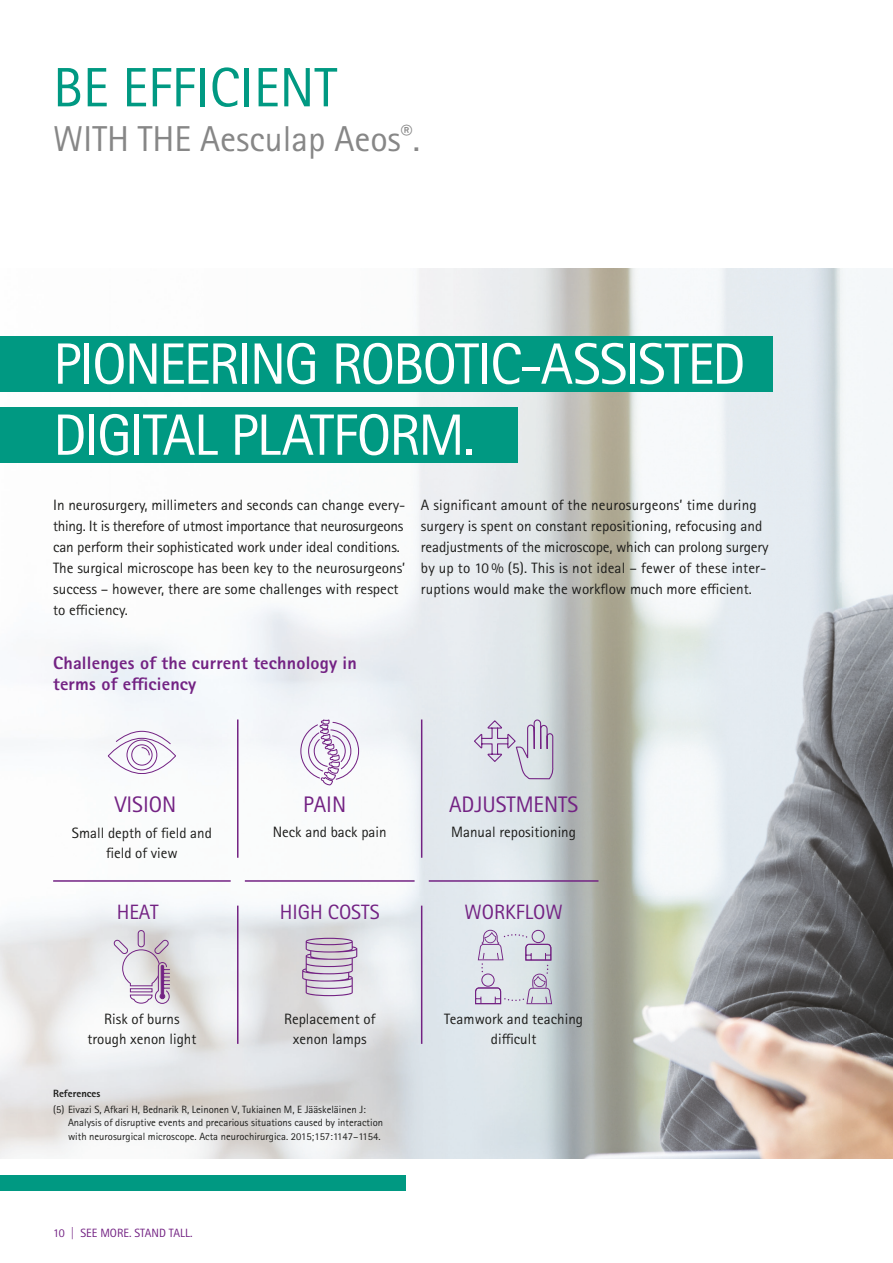
<style>
.page{position:relative;width:893px;height:1263px;background:#fff}
.page>*{position:absolute;margin:0;border:0;box-sizing:border-box;transform-origin:0 0}
.t1{font:58.35px/71.1px "Rotis Sans Serif Pro";letter-spacing:-.035em;color:#fff}
.t2{font:55.5px "Rotis Sans Serif Pro";color:#009982}
.t3{font:36px "Rotis Sans Serif Pro";color:#878787}
.t4{font:22.5px "Rotis Sans Serif Pro";color:#732283}
.t5{font:20.7px "Rotis Sans Serif Pro";color:#732283}
.t6{font:800 18px/21px "Rotis Sans Serif Pro";letter-spacing:.01em;color:#732283}
.t7{font:15px/21px "Rotis Sans Serif Pro";color:#1d1d1b;text-align:center}
.t8{font:12px "Rotis Sans Serif Pro";color:#732283}
.t9{font:10.5px/13.5px "Rotis Sans Serif Pro";color:#1d1d1b}
.t10{font:800 10.5px "Rotis Sans Serif Pro";color:#1d1d1b}
</style>
<div class="page">
<img style="left:0;top:269px;width:893px;height:890px">
<div style="left:0;top:336px;width:773px;height:55px;background:#009982"></div>
<div style="left:0;top:407px;width:518px;height:55px;background:#009982"></div>
<div style="left:0;top:1175px;width:405px;height:16px;background:#009982"></div>
<svg style="left:474px;top:719px;width:79px;height:60px"></svg>
<svg style="left:114px;top:930px;width:56px;height:74px"></svg>
<svg style="left:302px;top:938px;width:55px;height:58px"></svg>
<svg style="left:300px;top:719px;width:59px;height:66px"></svg>
<svg style="left:108px;top:731px;width:68px;height:43px"></svg>
<svg style="left:475px;top:930px;width:77px;height:74px"></svg>
<hr style="left:237px;top:719px;width:2px;height:139px;background:#732283">
<hr style="left:237px;top:906px;width:2px;height:138px;background:#732283">
<hr style="left:421px;top:719px;width:1px;height:139px;background:#732283">
<hr style="left:421px;top:906px;width:1px;height:138px;background:#732283">
<hr style="left:53px;top:880px;width:178px;height:2px;background:#732283">
<hr style="left:245px;top:880px;width:170px;height:2px;background:#732283">
<hr style="left:429px;top:880px;width:169px;height:2px;background:#732283">
<h2 class="t2" style="left:53px;top:55px;width:285px">BE EFFICIENT</h2>
<h3 class="t3" style="left:53px;top:118px;width:368px">WITH THE Aesculap Aeos<sup>®</sup>.</h3>
<h1 class="t1" style="left:53px;top:329px;width:694px">PIONEERING ROBOTIC-ASSISTED<br>DIGITAL PLATFORM.</h1>
<p class="t7" style="left:53px;top:494px;width:354px;text-align:left">In neurosurgery, millimeters and seconds can change every&shy;thing. It is therefore of utmost importance that neurosurgeons can perform their sophisticated work under ideal conditions.<br>The surgical microscope has been key to the neurosurgeons’ success – however, there are some challenges with respect to efficiency.</p>
<p class="t7" style="left:421px;top:494px;width:349px;text-align:left">A significant amount of the neurosurgeons’ time during surgery is spent on constant repositioning, refocusing and readjustments of the microscope, which can prolong surgery by up to 10 % (5). This is not ideal – fewer of these inter&shy;ruptions would make the workflow much more efficient.</p>
<p class="t6" style="left:53px;top:653px;width:305px">Challenges of the current technology in terms of efficiency</p>
<h3 class="t4" style="left:115px;top:791px;width:63px">VISION</h3>
<p class="t7" style="left:72px;top:823px;width:141px;line-height:19.5px">Small depth of field and field of view</p>
<h3 class="t4" style="left:303px;top:791px;width:44px">PAIN</h3>
<p class="t7" style="left:273px;top:821px;width:115px">Neck and back pain</p>
<h3 class="t4" style="left:449px;top:791px;width:131px">ADJUSTMENTS</h3>
<p class="t7" style="left:451px;top:821px;width:126px">Manual repositioning</p>
<h3 class="t5" style="left:117px;top:900px;width:43px">HEAT</h3>
<h3 class="t5" style="left:280px;top:900px;width:101px">HIGH COSTS</h3>
<h3 class="t5" style="left:464px;top:900px;width:100px">WORKFLOW</h3>
<p class="t7" style="left:87px;top:1010px;width:111px;line-height:19.5px">Risk of burns trough xenon light</p>
<p class="t7" style="left:284px;top:1010px;width:93px;line-height:19.5px">Replacement of xenon lamps</p>
<p class="t7" style="left:444px;top:1010px;width:141px;line-height:19.5px">Teamwork and teaching difficult</p>
<p class="t10" style="left:53px;top:1087px;width:49px">References</p>
<p class="t9" style="left:68px;top:1102px;width:317px;text-indent:-15px">(5) Eivazi S, Afkari H, Bednarik R, Leinonen V, Tukiainen M, E Jääskeläinen J:<br>Analysis of disruptive events and precarious situations caused by interaction with neurosurgical microscope. Acta neurochirurgica. 2015;157:1147–1154.</p>
<p class="t8" style="left:53px;top:1226px;width:141px">10 | SEE MORE. STAND TALL.</p>
</div>
